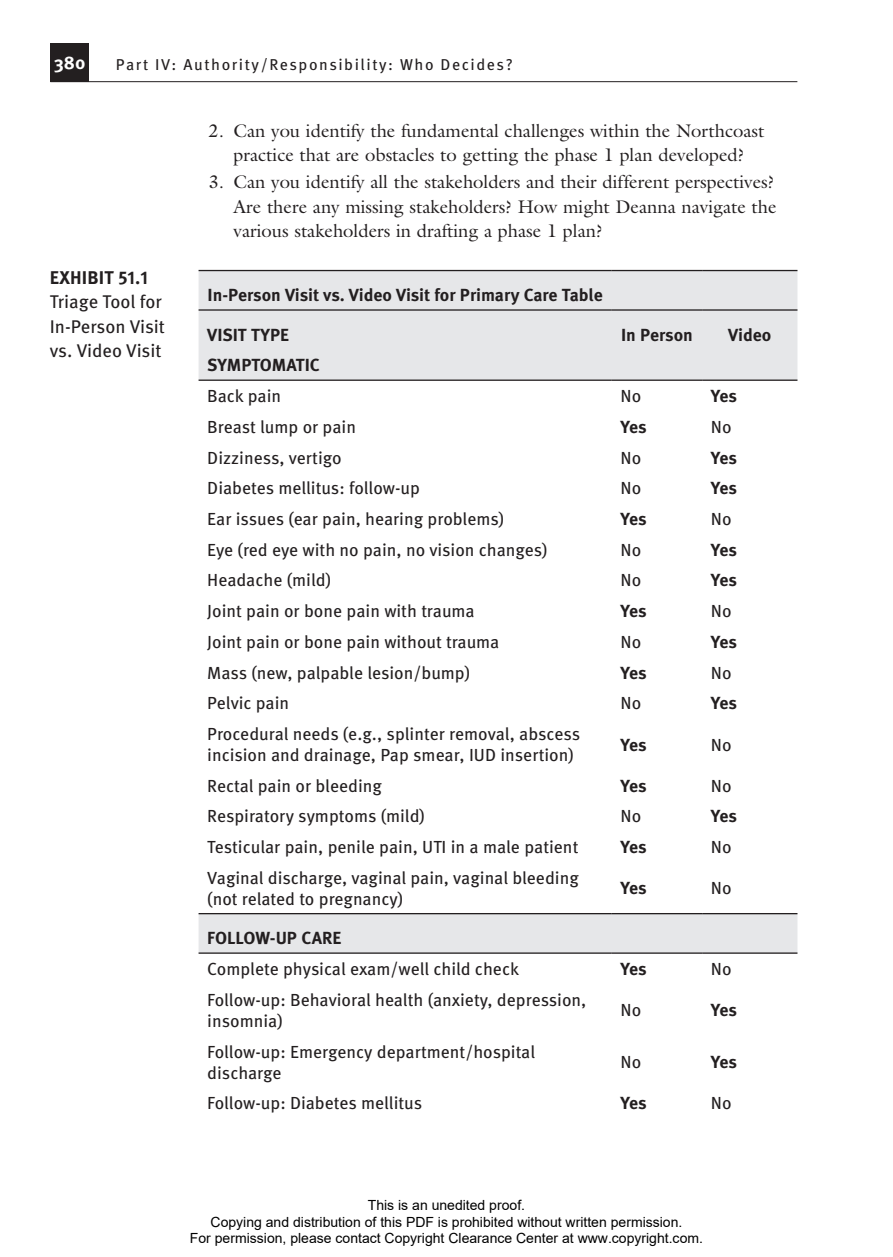
<style>
.page{position:relative;width:893px;height:1257px;background:#fff}
.page>*{position:absolute;margin:0;border:0;box-sizing:border-box;transform-origin:0 0}
.t1{font:18.38px/24.5px "Galliard Std";color:#231f20;text-align:center}
.t2{font:18.38px/24.5px "Meta Pro";letter-spacing:-.005em;color:#231f20}
.t3{font:700 18.38px "Meta Pro";letter-spacing:.01em;color:#231f20}
.t4{font:700 18.38px "Meta Pro";color:#fff}
.t5{font:17.5px/21px "Meta Pro";color:#231f20}
.t6{font:700 17.5px "Meta Pro";letter-spacing:-.005em;color:#231f20}
.t7{font:15.75px "Meta Pro";letter-spacing:.1em;color:#231f20}
.t8{font:14px/16.8px "Arial";color:#000;text-align:center}
</style>
<div class="page">
<hr style="left:50px;top:81px;width:747px;height:1px;background:#231f20">
<div style="left:50px;top:43px;width:39px;height:39px;background:#231f20"></div>
<svg style="left:198px;top:271px;width:599px;height:681px"></svg>
<hr style="left:198px;top:912px;width:413px;height:2px;background:#231f20">
<hr style="left:611px;top:912px;width:91px;height:2px;background:#231f20">
<hr style="left:702px;top:912px;width:95px;height:2px;background:#231f20">
<hr style="left:198px;top:952px;width:413px;height:1px;background:#231f20">
<hr style="left:611px;top:952px;width:91px;height:1px;background:#231f20">
<hr style="left:702px;top:952px;width:95px;height:1px;background:#231f20">
<hr style="left:198px;top:379px;width:413px;height:2px;background:#231f20">
<hr style="left:611px;top:379px;width:91px;height:2px;background:#231f20">
<hr style="left:702px;top:379px;width:95px;height:2px;background:#231f20">
<hr style="left:198px;top:270px;width:413px;height:1px;background:#231f20">
<hr style="left:611px;top:270px;width:91px;height:1px;background:#231f20">
<hr style="left:702px;top:270px;width:95px;height:1px;background:#231f20">
<hr style="left:198px;top:309px;width:413px;height:1px;background:#231f20">
<hr style="left:611px;top:309px;width:91px;height:1px;background:#231f20">
<hr style="left:702px;top:309px;width:95px;height:1px;background:#231f20">
<p class="t4" style="left:54px;top:49px;width:33px">380</p>
<p class="t7" style="left:116px;top:52px;width:398px">Part IV: Authority/Responsibility: Who Decides?</p>
<p class="t1" style="left:208px;top:118px;width:557px">2. Can you identify the fundamental challenges within the Northcoast practice that are obstacles to getting the phase 1 plan developed?</p>
<p class="t1" style="left:233px;top:169px;width:544px;text-align:justify;text-indent:-25px">3. Can you identify all the stakeholders and their different perspectives?<br>Are there any missing stakeholders? How might Deanna navigate the various stakeholders in drafting a phase 1 plan?</p>
<p class="t3" style="left:50px;top:263px;width:100px">EXHIBIT 51.1</p>
<p class="t2" style="left:50px;top:288px;width:117px">Triage Tool for<br>In-Person Visit vs. Video Visit</p>
<p class="t6" style="left:208px;top:281px;width:396px">In-Person Visit vs. Video Visit for Primary Care Table</p>
<p class="t6" style="left:207px;top:321px;width:83px">VISIT TYPE</p>
<p class="t6" style="left:621px;top:321px;width:73px">In Person</p>
<p class="t6" style="left:728px;top:321px;width:45px">Video</p>
<p class="t6" style="left:207px;top:351px;width:114px">SYMPTOMATIC</p>
<p class="t5" style="left:207px;top:384px;width:75px">Back pain</p>
<p class="t5" style="left:620px;top:384px;width:22px">No</p>
<p class="t6" style="left:711px;top:382px;width:28px">Yes</p>
<p class="t5" style="left:207px;top:415px;width:150px">Breast lump or pain</p>
<p class="t6" style="left:620px;top:413px;width:28px">Yes</p>
<p class="t5" style="left:711px;top:415px;width:22px">No</p>
<p class="t5" style="left:207px;top:446px;width:136px">Dizziness, vertigo</p>
<p class="t5" style="left:620px;top:446px;width:22px">No</p>
<p class="t6" style="left:711px;top:444px;width:28px">Yes</p>
<p class="t5" style="left:207px;top:476px;width:214px">Diabetes mellitus: follow-up</p>
<p class="t5" style="left:620px;top:476px;width:22px">No</p>
<p class="t6" style="left:711px;top:474px;width:28px">Yes</p>
<p class="t5" style="left:207px;top:507px;width:298px">Ear issues (ear pain, hearing problems)</p>
<p class="t6" style="left:620px;top:505px;width:28px">Yes</p>
<p class="t5" style="left:711px;top:507px;width:22px">No</p>
<p class="t5" style="left:207px;top:538px;width:342px">Eye (red eye with no pain, no vision changes)</p>
<p class="t5" style="left:620px;top:538px;width:22px">No</p>
<p class="t6" style="left:711px;top:536px;width:28px">Yes</p>
<p class="t5" style="left:207px;top:568px;width:125px">Headache (mild)</p>
<p class="t5" style="left:620px;top:568px;width:22px">No</p>
<p class="t6" style="left:711px;top:566px;width:28px">Yes</p>
<p class="t5" style="left:207px;top:599px;width:269px">Joint pain or bone pain with trauma</p>
<p class="t6" style="left:620px;top:597px;width:28px">Yes</p>
<p class="t5" style="left:711px;top:599px;width:22px">No</p>
<p class="t5" style="left:207px;top:630px;width:293px">Joint pain or bone pain without trauma</p>
<p class="t5" style="left:620px;top:630px;width:22px">No</p>
<p class="t6" style="left:711px;top:628px;width:28px">Yes</p>
<p class="t5" style="left:207px;top:660px;width:264px">Mass (new, palpable lesion/bump)</p>
<p class="t6" style="left:620px;top:658px;width:28px">Yes</p>
<p class="t5" style="left:711px;top:660px;width:22px">No</p>
<p class="t5" style="left:207px;top:691px;width:83px">Pelvic pain</p>
<p class="t5" style="left:620px;top:691px;width:22px">No</p>
<p class="t6" style="left:711px;top:689px;width:28px">Yes</p>
<p class="t5" style="left:207px;top:722px;width:374px">Procedural needs (e.g., splinter removal, abscess incision and drainage, Pap smear, IUD insertion)</p>
<p class="t6" style="left:620px;top:730px;width:28px">Yes</p>
<p class="t5" style="left:711px;top:732px;width:22px">No</p>
<p class="t5" style="left:207px;top:774px;width:176px">Rectal pain or bleeding</p>
<p class="t6" style="left:620px;top:771px;width:28px">Yes</p>
<p class="t5" style="left:711px;top:774px;width:22px">No</p>
<p class="t5" style="left:207px;top:804px;width:219px">Respiratory symptoms (mild)</p>
<p class="t5" style="left:620px;top:804px;width:22px">No</p>
<p class="t6" style="left:711px;top:802px;width:28px">Yes</p>
<p class="t5" style="left:207px;top:835px;width:372px">Testicular pain, penile pain, UTI in a male patient</p>
<p class="t6" style="left:620px;top:833px;width:28px">Yes</p>
<p class="t5" style="left:711px;top:835px;width:22px">No</p>
<p class="t5" style="left:207px;top:866px;width:373px">Vaginal discharge, vaginal pain, vaginal bleeding (not related to pregnancy)</p>
<p class="t6" style="left:620px;top:874px;width:28px">Yes</p>
<p class="t5" style="left:711px;top:876px;width:22px">No</p>
<p class="t6" style="left:207px;top:924px;width:135px">FOLLOW-UP CARE</p>
<p class="t5" style="left:207px;top:957px;width:313px">Complete physical exam/well child check</p>
<p class="t6" style="left:620px;top:955px;width:28px">Yes</p>
<p class="t5" style="left:711px;top:957px;width:22px">No</p>
<p class="t5" style="left:207px;top:987px;width:380px">Follow-up: Behavioral health (anxiety, depression, insomnia)</p>
<p class="t5" style="left:620px;top:998px;width:22px">No</p>
<p class="t6" style="left:711px;top:996px;width:28px">Yes</p>
<p class="t5" style="left:207px;top:1039px;width:329px">Follow-up: Emergency department/hospital discharge</p>
<p class="t5" style="left:620px;top:1050px;width:22px">No</p>
<p class="t6" style="left:711px;top:1048px;width:28px">Yes</p>
<p class="t5" style="left:207px;top:1091px;width:216px">Follow-up: Diabetes mellitus</p>
<p class="t6" style="left:620px;top:1089px;width:28px">Yes</p>
<p class="t5" style="left:711px;top:1091px;width:22px">No</p>
<p class="t8" style="left:190px;top:1196px;width:514px">This is an unedited proof.<br>Copying and distribution of this PDF is prohibited without written permission.<br>For permission, please contact Copyright Clearance Center at www.copyright.com.</p>
</div>
